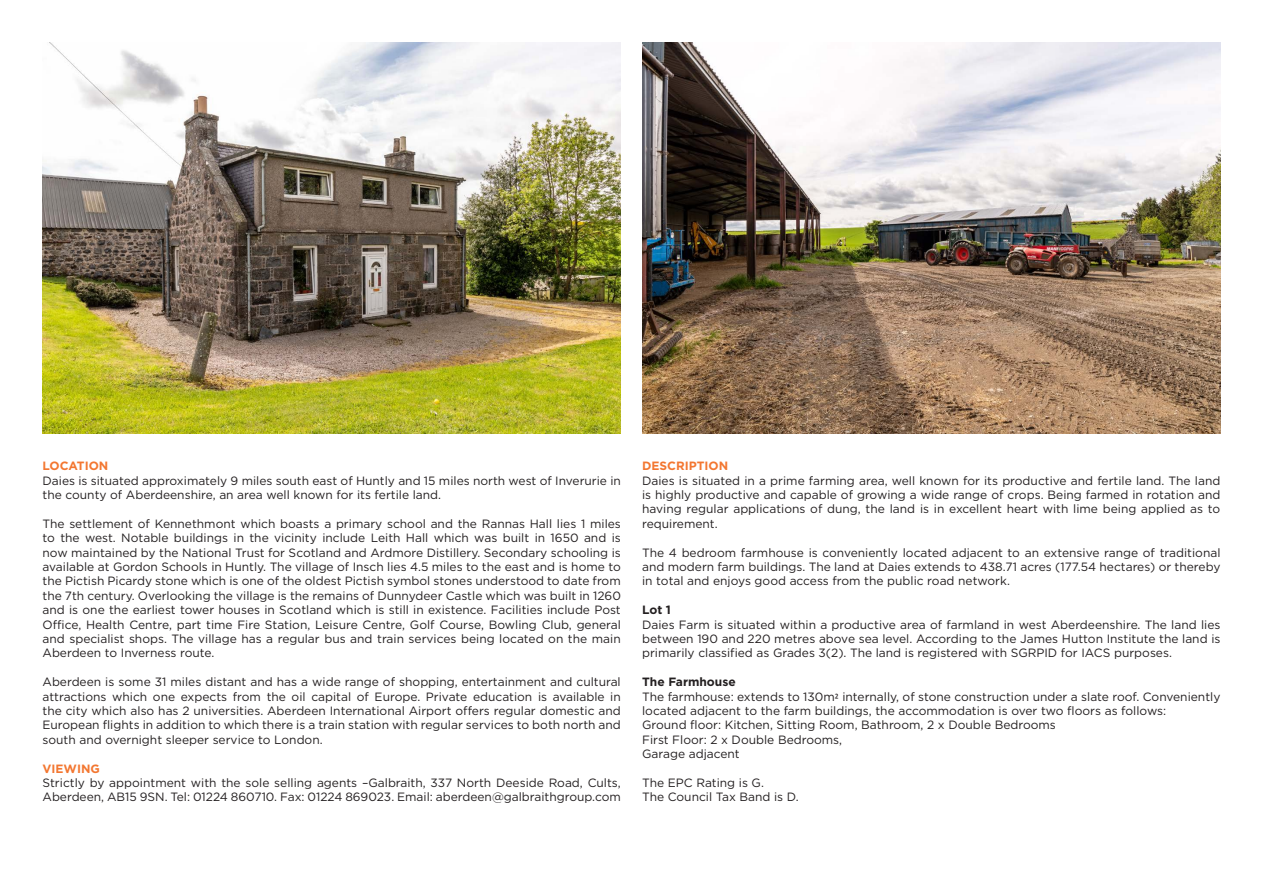
<style>
.page{position:relative;width:1263px;height:893px;background:#fff}
.page>*{position:absolute;margin:0;border:0;box-sizing:border-box;transform-origin:0 0}
.Body_Text{font:12px/14.4px "Gotham HTF";color:#231f20;text-align:justify}
.Headings_Text{font:700 12px "Gotham HTF";color:#f37731}
.Body_Text-2{font:700 12px "Gotham HTF";color:#231f20}
.s1{font-family:"Profile"}
</style>
<div class="page">
<img style="left:43px;top:43px;width:578px;height:390px">
<img style="left:642px;top:43px;width:578px;height:390px">
<p class="Headings_Text" style="left:43px;top:459px;width:67px">LOCATION</p>
<p class="Body_Text" style="left:43px;top:473px;width:580px">Daies is situated approximately 9 miles south east of Huntly and 15 miles north west of Inverurie in the county of Aberdeenshire, an area well known for its fertile land.</p>
<p class="Body_Text" style="left:43px;top:516px;width:580px">The settlement of Kennethmont which boasts a primary school and the Rannas Hall lies 1 miles to the west. Notable buildings in the vicinity include Leith Hall which was built in 1650 and is now maintained by the National Trust for Scotland and Ardmore Distillery. Secondary schooling is available at Gordon Schools in Huntly. The village of Insch lies 4.5 miles to the east and is home to the Pictish Picardy stone which is one of the oldest Pictish symbol stones understood to date from the 7th century. Overlooking the village is the remains of Dunnydeer Castle which was built in 1260 and is one the earliest tower houses in Scotland which is still in existence. Facilities include Post Office, Health Centre, part time Fire Station, Leisure Centre, Golf Course, Bowling Club, general and specialist shops. The village has a regular bus and train services being located on the main Aberdeen to Inverness route.</p>
<p class="Body_Text" style="left:43px;top:674px;width:580px">Aberdeen is some 31 miles distant and has a wide range of shopping, entertainment and cultural attractions which one expects from the oil capital of Europe. Private education is available in the city which also has 2 universities. Aberdeen International Airport offers regular domestic and European flights in addition to which there is a train station with regular services to both north and south and overnight sleeper service to London.</p>
<p class="Headings_Text" style="left:43px;top:761px;width:59px">VIEWING</p>
<p class="Body_Text" style="left:43px;top:775px;width:580px">Strictly by appointment with the sole selling agents –Galbraith, 337 North Deeside Road, Cults,<br>Aberdeen, AB15 9SN. Tel: 01224 860710. Fax: 01224 869023. Email: aberdeen@galbraithgroup.com</p>
<p class="Headings_Text" style="left:642px;top:459px;width:88px">DESCRIPTION</p>
<p class="Body_Text" style="left:642px;top:473px;width:580px">Daies is situated in a prime farming area, well known for its productive and fertile land. The land is highly productive and capable of growing a wide range of crops. Being farmed in rotation and having regular applications of dung, the land is in excellent heart with lime being applied as to requirement.</p>
<p class="Body_Text" style="left:642px;top:545px;width:580px">The 4 bedroom farmhouse is conveniently located adjacent to an extensive range of traditional and modern farm buildings. The land at Daies extends to 438.71 acres (177.54 hectares) or thereby in total and enjoys good access from the public road network.</p>
<p class="Body_Text-2" style="left:642px;top:603px;width:30px">Lot 1</p>
<p class="Body_Text" style="left:642px;top:617px;width:580px">Daies Farm is situated within a productive area of farmland in west Aberdeenshire. The land lies between 190 and 220 metres above sea level. According to the James Hutton Institute the land is primarily classified as Grades 3(2). The land is registered with SGRPID for IACS purposes.</p>
<p class="Body_Text-2" style="left:642px;top:675px;width:95px">The Farmhouse</p>
<p class="Body_Text" style="left:642px;top:689px;width:580px">The farmhouse: extends to 130m<span class="s1">²</span> internally, of stone construction under a slate roof. Conveniently located adjacent to the farm buildings, the accommodation is over two floors as follows:</p>
<p class="Body_Text" style="left:642px;top:718px;width:415px">Ground floor: Kitchen, Sitting Room, Bathroom, 2 x Double Bedrooms</p>
<p class="Body_Text" style="left:642px;top:732px;width:202px">First Floor: 2 x Double Bedrooms,</p>
<p class="Body_Text" style="left:642px;top:746px;width:99px">Garage adjacent</p>
<p class="Body_Text" style="left:642px;top:775px;width:123px">The EPC Rating is G.</p>
<p class="Body_Text" style="left:642px;top:790px;width:158px">The Council Tax Band is D.</p>
</div>
